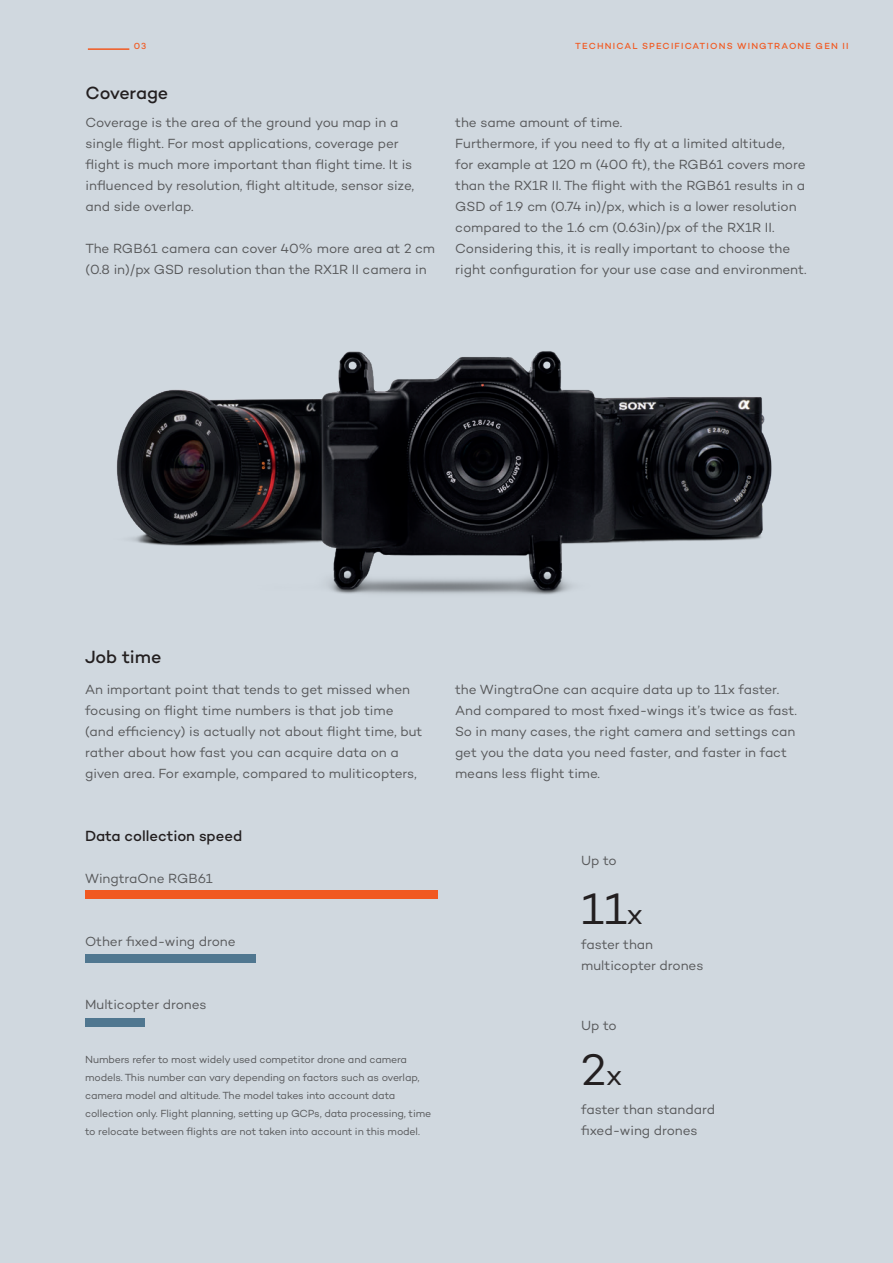
<style>
.page{position:relative;width:893px;height:1263px;background:#d0d8df}
.page>*{position:absolute;margin:0;border:0;box-sizing:border-box;transform-origin:0 0}
.t1{font:45px "Campton";color:#231f20}
.t2{font:500 18px "Campton";letter-spacing:-.01em;color:#231f20}
.t3{font:500 15px "Campton";color:#231f20}
.t4{font:13.5px/21px "Campton";color:#57585a}
.t5{font:10.5px/18px "Campton";letter-spacing:-.015em;color:#57585a}
.t6{font:500 9px "Campton";letter-spacing:.13em;color:#f15921}
.s1{font-size:30px}
</style>
<div class="page">
<img style="left:116px;top:351px;width:656px;height:244px">
<div style="left:85px;top:890px;width:353px;height:9px;background:#f15921"></div>
<div style="left:85px;top:954px;width:170px;height:8px;background:#507790"></div>
<div style="left:85px;top:1018px;width:60px;height:8px;background:#507790"></div>
<hr style="left:88px;top:48px;width:41px;height:2px;background:#f15921">
<p class="t6" style="left:134px;top:41px;width:14px">03</p>
<p class="t6" style="left:575px;top:41px;width:275px">TECHNICAL SPECIFICATIONS WINGTRAONE GEN II</p>
<h2 class="t2" style="left:86px;top:81px;width:84px">Coverage</h2>
<p class="t4" style="left:86px;top:112px;width:330px">Coverage is the area of the ground you map in a single flight. For most applications, coverage per flight is much more important than flight time. It is influenced by resolution, flight altitude, sensor size, and side overlap.</p>
<p class="t4" style="left:86px;top:238px;width:351px">The RGB61 camera can cover 40% more area at 2 cm (0.8 in)/px GSD resolution than the RX1R II camera in</p>
<p class="t4" style="left:455px;top:112px;width:353px">the same amount of time.<br>Furthermore, if you need to fly at a limited altitude,<br>for example at 120 m (400 ft), the RGB61 covers more than the RX1R II. The flight with the RGB61 results in a GSD of 1.9 cm (0.74 in)/px, which is a lower resolution compared to the 1.6 cm (0.63in)/px of the RX1R II.<br>Considering this, it is really important to choose the right configuration for your use case and environment.</p>
<h2 class="t2" style="left:85px;top:646px;width:78px">Job time</h2>
<p class="t4" style="left:85px;top:679px;width:339px">An important point that tends to get missed when focusing on flight time numbers is that job time (and efficiency) is actually not about flight time, but rather about how fast you can acquire data on a given area. For example, compared to muliticopters,</p>
<p class="t4" style="left:455px;top:679px;width:343px">the WingtraOne can acquire data up to 11x faster.<br>And compared to most fixed-wings it’s twice as fast.<br>So in many cases, the right camera and settings can get you the data you need faster, and faster in fact means less flight time.</p>
<p class="t3" style="left:85px;top:826px;width:159px">Data collection speed</p>
<p class="t4" style="left:85px;top:868px;width:129px">WingtraOne RGB61</p>
<p class="t4" style="left:85px;top:931px;width:152px">Other fixed-wing drone</p>
<p class="t4" style="left:85px;top:994px;width:123px">Multicopter drones</p>
<p class="t5" style="left:85px;top:1050px;width:348px">Numbers refer to most widely used competitor drone and camera models. This number can vary depending on factors such as overlap, camera model and altitude. The model takes into account data collection only. Flight planning, setting up GCPs, data processing, time to relocate between flights are not taken into account in this model.</p>
<p class="t4" style="left:581px;top:850px;width:37px">Up to</p>
<h1 class="t1" style="left:581px;top:880px;width:63px">11<span class="s1">x</span></h1>
<p class="t4" style="left:581px;top:934px;width:124px">faster than multicopter drones</p>
<p class="t4" style="left:581px;top:1014px;width:37px">Up to</p>
<h1 class="t1" style="left:581px;top:1042px;width:43px">2<span class="s1">x</span></h1>
<p class="t4" style="left:581px;top:1098px;width:136px">faster than standard fixed-wing drones</p>
</div>
